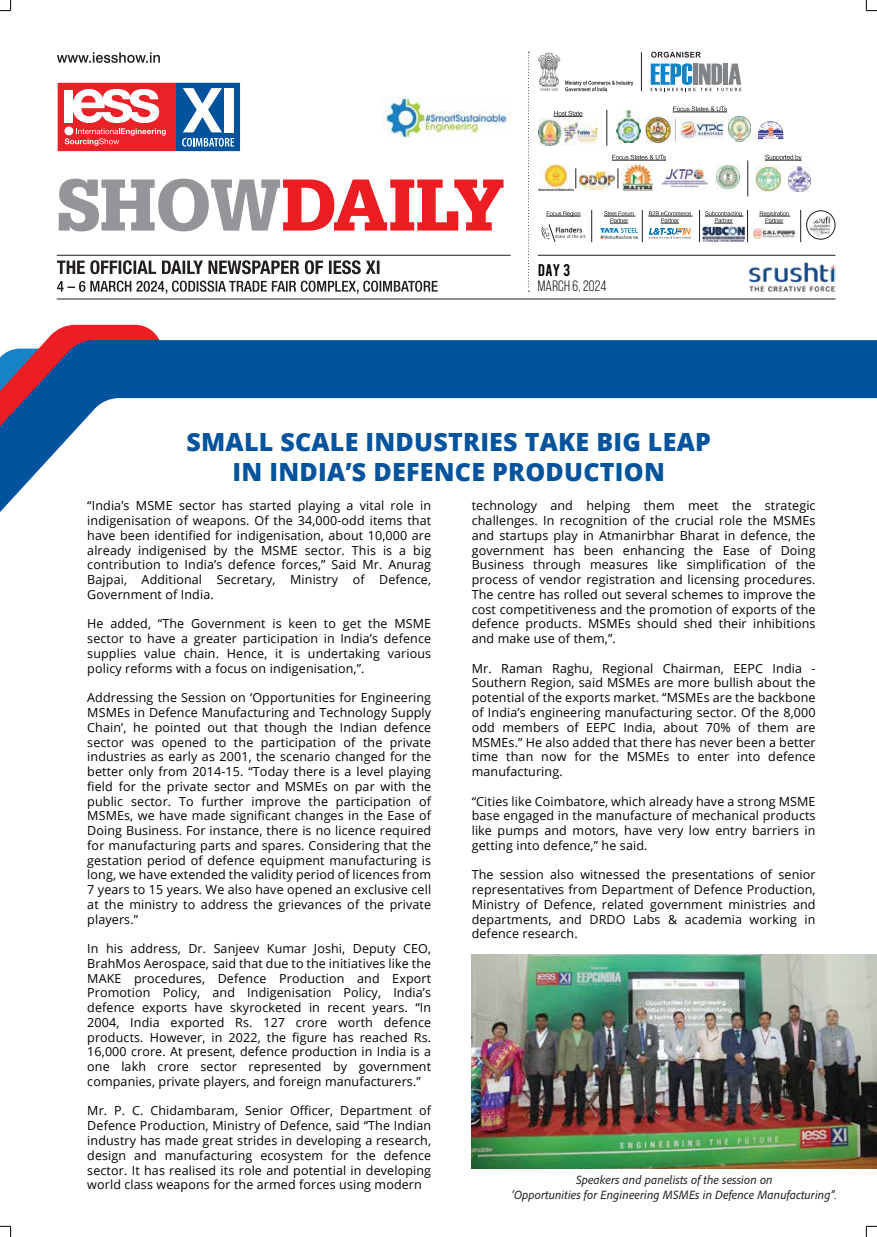
<style>
.page{position:relative;width:877px;height:1237px;background:#fff}
.page>*{position:absolute;margin:0;border:0;box-sizing:border-box;transform-origin:0 0}
.t1{font:800 25px/30px "Open Sans";letter-spacing:.01em;color:#00539c;text-align:center}
.t2{font:16.75px "Bebas";color:#000}
.t3{font:15px "Bebas Neue";letter-spacing:.01em;color:#000}
.t4{font:12.5px/14.8px "Open Sans";letter-spacing:.01em;color:#010101;text-align:justify}
.t5{font:italic 12.5px/15px "Adobe Clean";letter-spacing:.01em;color:#231f20;text-align:center}
</style>
<div class="page">
<svg style="left:4px;top:0;width:872px;height:325px"></svg>
<svg style="left:46px;top:325px;width:114px;height:15px;background:#ef3d43"></svg>
<svg style="left:0;top:340px;width:876px;height:172px"></svg>
<svg style="left:57px;top:52px;width:103px;height:11px"></svg>
<div style="left:57px;top:82px;width:119px;height:70px;background:#ec2027"></div>
<div style="left:176px;top:82px;width:64px;height:70px;background:#00539c"></div>
<div style="left:64px;top:90px;width:9px;height:32px;background:#fff"></div>
<svg style="left:65px;top:89px;width:101px;height:57px"></svg>
<svg style="left:183px;top:88px;width:39px;height:44px"></svg>
<div style="left:224px;top:88px;width:9px;height:44px;background:#fff"></div>
<svg style="left:182px;top:138px;width:52px;height:9px"></svg>
<div style="left:57px;top:82px;width:184px;height:70px;border:1px solid #fff"></div>
<svg style="left:59px;top:179px;width:444px;height:52px"></svg>
<hr style="left:57px;top:255px;width:453px;height:1px;background:#231f20">
<hr style="left:537px;top:255px;width:298px;height:1px;background:#231f20">
<hr style="left:57px;top:298px;width:778px;height:1px;background:#231f20">
<svg style="left:527px;top:52px;width:2px;height:239px"></svg>
<svg style="left:57px;top:260px;width:322px;height:14px"></svg>
<svg style="left:57px;top:281px;width:380px;height:13px"></svg>
<img style="left:753px;top:228px;width:41px;height:11px">
<svg style="left:546px;top:211px;width:34px;height:6px"></svg>
<svg style="left:541px;top:224px;width:44px;height:18px"></svg>
<hr style="left:591px;top:210px;width:1px;height:32px;background:#231f20">
<hr style="left:642px;top:210px;width:1px;height:32px;background:#231f20">
<hr style="left:699px;top:210px;width:1px;height:32px;background:#231f20">
<svg style="left:600px;top:211px;width:38px;height:28px"></svg>
<svg style="left:806px;top:211px;width:28px;height:28px"></svg>
<div style="left:806px;top:211px;width:28px;height:28px;border:1px solid #231f20;border-radius:50%"></div>
<svg style="left:809px;top:216px;width:22px;height:21px"></svg>
<hr style="left:747px;top:210px;width:1px;height:32px;background:#231f20">
<hr style="left:800px;top:210px;width:1px;height:32px;background:#231f20">
<hr style="left:648px;top:216px;width:44px;height:1px;background:#231f20">
<svg style="left:648px;top:211px;width:42px;height:27px"></svg>
<hr style="left:759px;top:216px;width:31px;height:1px;background:#231f20">
<svg style="left:759px;top:211px;width:29px;height:13px"></svg>
<img style="left:702px;top:226px;width:42px;height:15px">
<hr style="left:704px;top:216px;width:39px;height:1px;background:#231f20">
<svg style="left:705px;top:211px;width:36px;height:13px"></svg>
<hr style="left:672px;top:112px;width:54px;height:1px;background:#231f20">
<svg style="left:673px;top:106px;width:53px;height:5px"></svg>
<hr style="left:606px;top:110px;width:1px;height:36px;background:#231f20">
<img style="left:538px;top:118px;width:59px;height:27px">
<svg style="left:553px;top:111px;width:29px;height:6px"></svg>
<img style="left:616px;top:111px;width:24px;height:31px">
<img style="left:645px;top:116px;width:78px;height:26px">
<img style="left:728px;top:117px;width:22px;height:24px">
<svg style="left:757px;top:121px;width:26px;height:18px"></svg>
<hr style="left:747px;top:160px;width:1px;height:36px;background:#231f20">
<hr style="left:611px;top:160px;width:55px;height:1px;background:#231f20">
<svg style="left:612px;top:155px;width:53px;height:4px"></svg>
<img style="left:538px;top:164px;width:35px;height:26px">
<img style="left:622px;top:164px;width:30px;height:26px">
<img style="left:579px;top:171px;width:35px;height:18px">
<img style="left:660px;top:170px;width:48px;height:18px">
<svg style="left:575px;top:168px;width:1px;height:20px"></svg>
<svg style="left:617px;top:168px;width:1px;height:20px"></svg>
<img style="left:716px;top:165px;width:23px;height:24px">
<hr style="left:764px;top:160px;width:37px;height:1px;background:#231f20">
<svg style="left:765px;top:155px;width:36px;height:6px"></svg>
<img style="left:755px;top:166px;width:25px;height:25px">
<img style="left:788px;top:166px;width:22px;height:25px">
<svg style="left:650px;top:52px;width:91px;height:39px"></svg>
<svg style="left:537px;top:53px;width:96px;height:38px"></svg>
<hr style="left:641px;top:52px;width:1px;height:39px;background:#231f20">
<img style="left:748px;top:262px;width:86px;height:30px">
<img style="left:382px;top:97px;width:128px;height:40px">
<svg style="left:0;top:0;width:11px;height:11px"></svg>
<svg style="left:865px;top:0;width:11px;height:11px"></svg>
<svg style="left:0;top:1225px;width:11px;height:11px"></svg>
<svg style="left:865px;top:1225px;width:11px;height:11px"></svg>
<img style="left:471px;top:954px;width:405px;height:214px">
<h2 class="t2" style="left:537px;top:262px;width:34px">DAY 3</h2>
<p class="t3" style="left:537px;top:278px;width:70px">MARCH 6, 2024</p>
<h1 class="t1" style="left:186px;top:426px;width:526px">SMALL SCALE INDUSTRIES TAKE BIG LEAP<br>IN INDIA’S DEFENCE PRODUCTION</h1>
<p class="t4" style="left:87px;top:498px;width:345px">“India’s MSME sector has started playing a vital role in indigenisation of weapons. Of the 34,000-odd items that have been identified for indigenisation, about 10,000 are already indigenised by the MSME sector. This is a big contribution to India’s defence forces,” Said Mr. Anurag Bajpai, Additional Secretary, Ministry of Defence, Government of India.</p>
<p class="t4" style="left:87px;top:616px;width:345px">He added, “The Government is keen to get the MSME sector to have a greater participation in India’s defence supplies value chain. Hence, it is undertaking various policy reforms with a focus on indigenisation,”.</p>
<p class="t4" style="left:87px;top:690px;width:345px">Addressing the Session on ‘Opportunities for Engineering MSMEs in Defence Manufacturing and Technology Supply Chain’, he pointed out that though the Indian defence sector was opened to the participation of the private industries as early as 2001, the scenario changed for the better only from 2014-15. “Today there is a level playing field for the private sector and MSMEs on par with the public sector. To further improve the participation of MSMEs, we have made significant changes in the Ease of Doing Business. For instance, there is no licence required for manufacturing parts and spares. Considering that the gestation period of defence equipment manufacturing is long, we have extended the validity period of licences from 7 years to 15 years. We also have opened an exclusive cell at the ministry to address the grievances of the private players.”</p>
<p class="t4" style="left:87px;top:940px;width:345px">In his address, Dr. Sanjeev Kumar Joshi, Deputy CEO, BrahMos Aerospace, said that due to the initiatives like the MAKE procedures, Defence Production and Export Promotion Policy, and Indigenisation Policy, India’s defence exports have skyrocketed in recent years. “In 2004, India exported Rs. 127 crore worth defence products. However, in 2022, the figure has reached Rs.<br>16,000 crore. At present, defence production in India is a one lakh crore sector represented by government companies, private players, and foreign manufacturers.”</p>
<p class="t4" style="left:87px;top:1103px;width:345px">Mr. P. C. Chidambaram, Senior Officer, Department of Defence Production, Ministry of Defence, said “The Indian industry has made great strides in developing a research, design and manufacturing ecosystem for the defence sector. It has realised its role and potential in developing world class weapons for the armed forces using modern</p>
<p class="t4" style="left:471px;top:498px;width:345px">technology and helping them meet the strategic challenges. In recognition of the crucial role the MSMEs and startups play in Atmanirbhar Bharat in defence, the government has been enhancing the Ease of Doing Business through measures like simplification of the process of vendor registration and licensing procedures.<br>The centre has rolled out several schemes to improve the cost competitiveness and the promotion of exports of the defence products. MSMEs should shed their inhibitions and make use of them,”.</p>
<p class="t4" style="left:471px;top:660px;width:345px">Mr. Raman Raghu, Regional Chairman, EEPC India - Southern Region, said MSMEs are more bullish about the potential of the exports market. “MSMEs are the backbone of India’s engineering manufacturing sector. Of the 8,000 odd members of EEPC India, about 70% of them are MSMEs.” He also added that there has never been a better time than now for the MSMEs to enter into defence manufacturing.</p>
<p class="t4" style="left:471px;top:793px;width:345px">“Cities like Coimbatore, which already have a strong MSME base engaged in the manufacture of mechanical products like pumps and motors, have very low entry barriers in getting into defence,” he said.</p>
<p class="t4" style="left:471px;top:867px;width:345px">The session also witnessed the presentations of senior representatives from Department of Defence Production, Ministry of Defence, related government ministries and departments, and DRDO Labs &amp; academia working in defence research.</p>
<p class="t5" style="left:511px;top:1171px;width:326px">Speakers and panelists of the session on<br>‘Opportunities for Engineering MSMEs in Defence Manufacturing”.</p>
</div>
